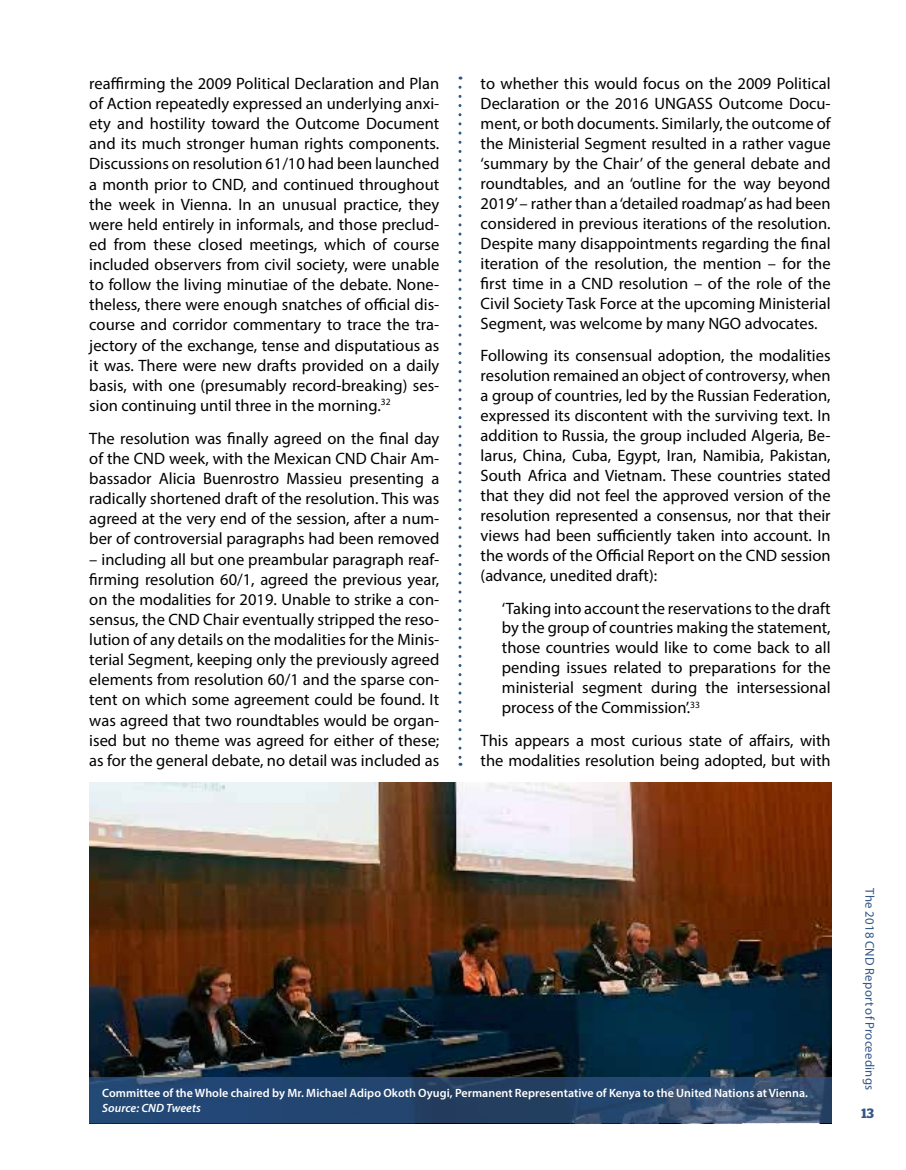
<style>
.page{position:relative;width:906px;height:1170px;background:#fff}
.page>*{position:absolute;margin:0;border:0;box-sizing:border-box;transform-origin:0 0}
.t1{font:16.5px/20.1px "Myriad Pro";color:#000;text-align:justify}
.t2{font:600 13.5px "Stag";color:#325687}
.t3{font:12.75px "Myriad Pro";letter-spacing:.02em;color:#325687}
.t4{font:600 12px "Myriad Pro";letter-spacing:.005em;color:#fff}
.t5{font:italic 600 12px "Myriad Pro";letter-spacing:.005em;color:#fff}
</style>
<div class="page">
<svg style="left:458px;top:87px;width:3px;height:678px"></svg>
<img style="left:89px;top:782px;width:742px;height:295px">
<svg style="left:89px;top:1077px;width:742px;height:46px;background:#29486e"></svg>
<p class="t1" style="left:89px;top:73px;width:351px">reaffirming the 2009 Political Declaration and Plan of Action repeatedly expressed an underlying anxi&shy;ety and hostility toward the Outcome Document and its much stronger human rights components.<br>Discussions on resolution 61/10 had been launched a month prior to CND, and continued throughout the week in Vienna. In an unusual practice, they were held entirely in informals, and those preclud&shy;ed from these closed meetings, which of course included observers from civil society, were unable to follow the living minutiae of the debate. None&shy;theless, there were enough snatches of official dis&shy;course and corridor commentary to trace the tra&shy;jectory of the exchange, tense and disputatious as it was. There were new drafts provided on a daily basis, with one (presumably record-breaking) ses&shy;sion continuing until three in the morning.<sup>32</sup></p>
<p class="t1" style="left:89px;top:428px;width:351px">The resolution was finally agreed on the final day of the CND week, with the Mexican CND Chair Am&shy;bassador Alicia Buenrostro Massieu presenting a radically shortened draft of the resolution. This was agreed at the very end of the session, after a num&shy;ber of controversial paragraphs had been removed</p>
<p class="t1" style="left:89px;top:548px;width:351px">– including all but one preambular paragraph reaf&shy;firming resolution 60/1, agreed the previous year, on the modalities for 2019. Unable to strike a con&shy;sensus, the CND Chair eventually stripped the reso&shy;lution of any details on the modalities for the Minis&shy;terial Segment, keeping only the previously agreed elements from resolution 60/1 and the sparse con&shy;tent on which some agreement could be found. It was agreed that two roundtables would be organ&shy;ised but no theme was agreed for either of these; as for the general debate, no detail was included as</p>
<p class="t1" style="left:480px;top:73px;width:351px">to whether this would focus on the 2009 Political Declaration or the 2016 UNGASS Outcome Docu&shy;ment, or both documents. Similarly, the outcome of the Ministerial Segment resulted in a rather vague ‘summary by the Chair’ of the general debate and roundtables, and an ‘outline for the way beyond 2019’ – rather than a ‘detailed roadmap’ as had been considered in previous iterations of the resolution.<br>Despite many disappointments regarding the final iteration of the resolution, the mention – for the first time in a CND resolution – of the role of the Civil Society Task Force at the upcoming Ministerial Segment, was welcome by many NGO advocates.</p>
<p class="t1" style="left:480px;top:345px;width:351px">Following its consensual adoption, the modalities resolution remained an object of controversy, when a group of countries, led by the Russian Federation, expressed its discontent with the surviving text. In addition to Russia, the group included Algeria, Be&shy;larus, China, Cuba, Egypt, Iran, Namibia, Pakistan, South Africa and Vietnam. These countries stated that they did not feel the approved version of the resolution represented a consensus, nor that their views had been sufficiently taken into account. In the words of the Official Report on the CND session (advance, unedited draft):</p>
<p class="t1" style="left:502px;top:597px;width:330px">‘Taking into account the reservations to the draft by the group of countries making the statement, those countries would like to come back to all pending issues related to preparations for the ministerial segment during the intersessional process of the Commission’.<sup>33</sup></p>
<p class="t1" style="left:480px;top:730px;width:351px">This appears a most curious state of affairs, with the modalities resolution being adopted, but with</p>
<p class="t4" style="left:102px;top:1084px;width:707px">Committee of the Whole chaired by Mr. Michael Adipo Okoth Oyugi, Permanent Representative of Kenya to the United Nations at Vienna.</p>
<p class="t5" style="left:102px;top:1099px;width:100px">Source: CND Tweets</p>
<p class="t3" style="left:877px;top:888px;width:203px;rotate:90deg">The 2018 CND Report of Proceedings</p>
<p class="t2" style="left:861px;top:1104px;width:14px">13</p>
</div>
